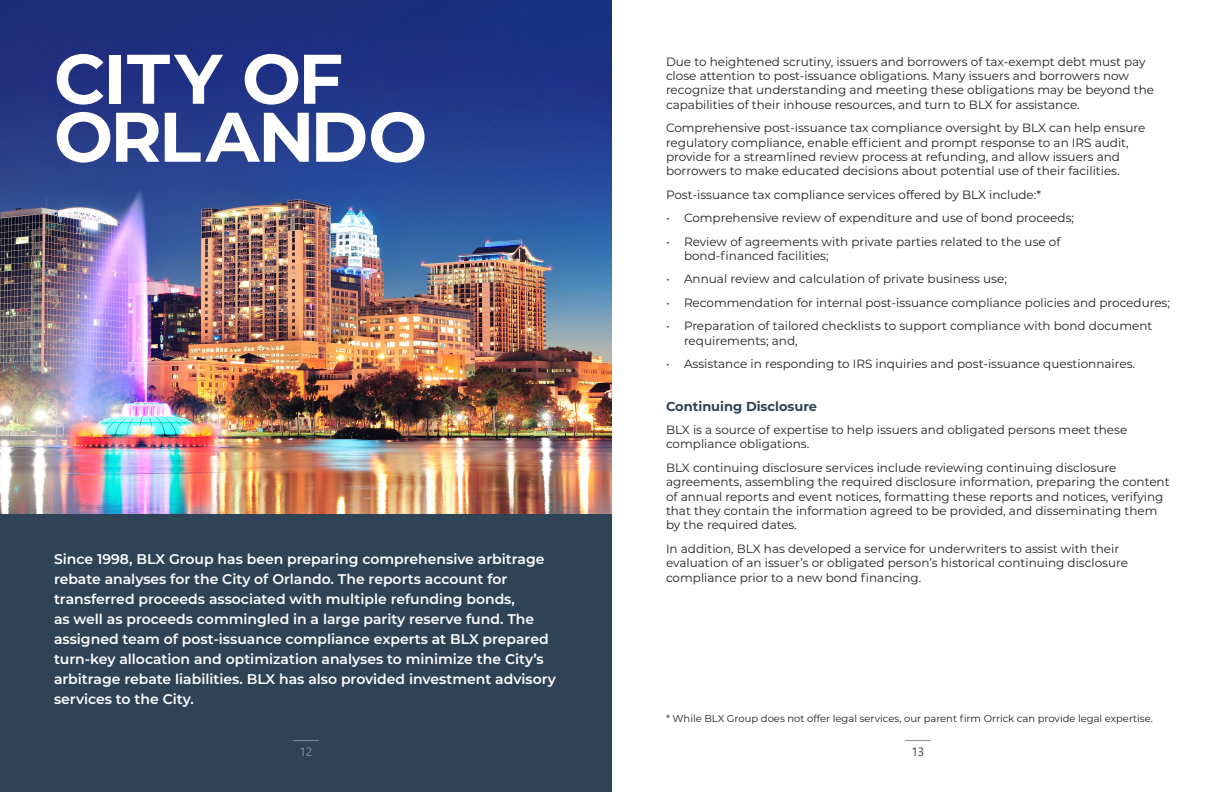
<style>
.page{position:relative;width:1224px;height:792px;background:#fff}
.page>*{position:absolute;margin:0;border:0;box-sizing:border-box;transform-origin:0 0}
.Divider_Client_title{font:700 70px/58px "Montserrat";letter-spacing:-.02em;color:#fff}
.Divider_Client_body_text{font:600 14px/20px "Montserrat";color:#fff}
.Subheading{font:700 13px "Montserrat";color:#2f4357}
.Body_Text{font:12px/14.4px "Montserrat";color:#231f20}
.t1{font:12px "Segoe UI";color:#838e9b}
.t2{font:12px "Segoe UI";color:#2f4357}
.Footnote{font:10px "Montserrat";color:#231f20}
.s1{color:#2f4357}
</style>
<div class="page">
<img style="left:0;top:0;width:612px;height:515px">
<div style="left:0;top:515px;width:612px;height:277px;background:#2f4357"></div>
<svg style="left:905px;top:740px;width:26px;height:1px"></svg>
<svg style="left:293px;top:740px;width:26px;height:1px"></svg>
<p class="Divider_Client_title" style="left:54px;top:46px;width:375px">CITY OF<br>ORLANDO</p>
<p class="Body_Text" style="left:666px;top:54px;width:490px">Due to heightened scrutiny, issuers and borrowers of tax-exempt debt must pay close attention to post-issuance obligations. Many issuers and borrowers now recognize that understanding and meeting these obligations may be beyond the capabilities of their inhouse resources, and turn to BLX for assistance.</p>
<p class="Body_Text" style="left:666px;top:120px;width:481px">Comprehensive post-issuance tax compliance oversight by BLX can help ensure regulatory compliance, enable efficient and prompt response to an IRS audit, provide for a streamlined review process at refunding, and allow issuers and borrowers to make educated decisions about potential use of their facilities.</p>
<p class="Body_Text" style="left:666px;top:187px;width:377px">Post-issuance tax compliance services offered by BLX include:*</p>
<p class="Body_Text" style="left:666px;top:210px;width:410px"><span class="s1">•</span> Comprehensive review of expenditure and use of bond proceeds;</p>
<p class="Body_Text" style="left:684px;top:234px;width:378px;text-indent:-18px"><span class="s1">•</span> Review of agreements with private parties related to the use of bond-financed facilities;</p>
<p class="Body_Text" style="left:666px;top:272px;width:342px"><span class="s1">•</span> Annual review and calculation of private business use;</p>
<p class="Body_Text" style="left:666px;top:295px;width:506px"><span class="s1">•</span> Recommendation for internal post-issuance compliance policies and procedures;</p>
<p class="Body_Text" style="left:684px;top:318px;width:470px;text-indent:-18px"><span class="s1">•</span> Preparation of tailored checklists to support compliance with bond document requirements; and,</p>
<p class="Body_Text" style="left:666px;top:356px;width:471px"><span class="s1">•</span> Assistance in responding to IRS inquiries and post-issuance questionnaires.</p>
<p class="Subheading" style="left:666px;top:397px;width:153px">Continuing Disclosure</p>
<p class="Body_Text" style="left:666px;top:422px;width:463px">BLX is a source of expertise to help issuers and obligated persons meet these compliance obligations.</p>
<p class="Body_Text" style="left:666px;top:460px;width:505px">BLX continuing disclosure services include reviewing continuing disclosure agreements, assembling the required disclosure information, preparing the content of annual reports and event notices, formatting these reports and notices, verifying that they contain the information agreed to be provided, and disseminating them by the required dates.</p>
<p class="Body_Text" style="left:666px;top:541px;width:464px">In addition, BLX has developed a service for underwriters to assist with their evaluation of an issuer’s or obligated person’s historical continuing disclosure compliance prior to a new bond financing.</p>
<p class="Divider_Client_body_text" style="left:54px;top:549px;width:504px">Since 1998, BLX Group has been preparing comprehensive arbitrage rebate analyses for the City of Orlando. The reports account for transferred proceeds associated with multiple refunding bonds,<br>as well as proceeds commingled in a large parity reserve fund. The assigned team of post-issuance compliance experts at BLX prepared turn-key allocation and optimization analyses to minimize the City’s arbitrage rebate liabilities. BLX has also provided investment advisory services to the City.</p>
<p class="Footnote" style="left:666px;top:711px;width:488px">* While BLX Group does not offer legal services, our parent firm Orrick can provide legal expertise.</p>
<p class="t1" style="left:300px;top:740px;width:14px">12</p>
<p class="t2" style="left:912px;top:740px;width:14px">13</p>
</div>
